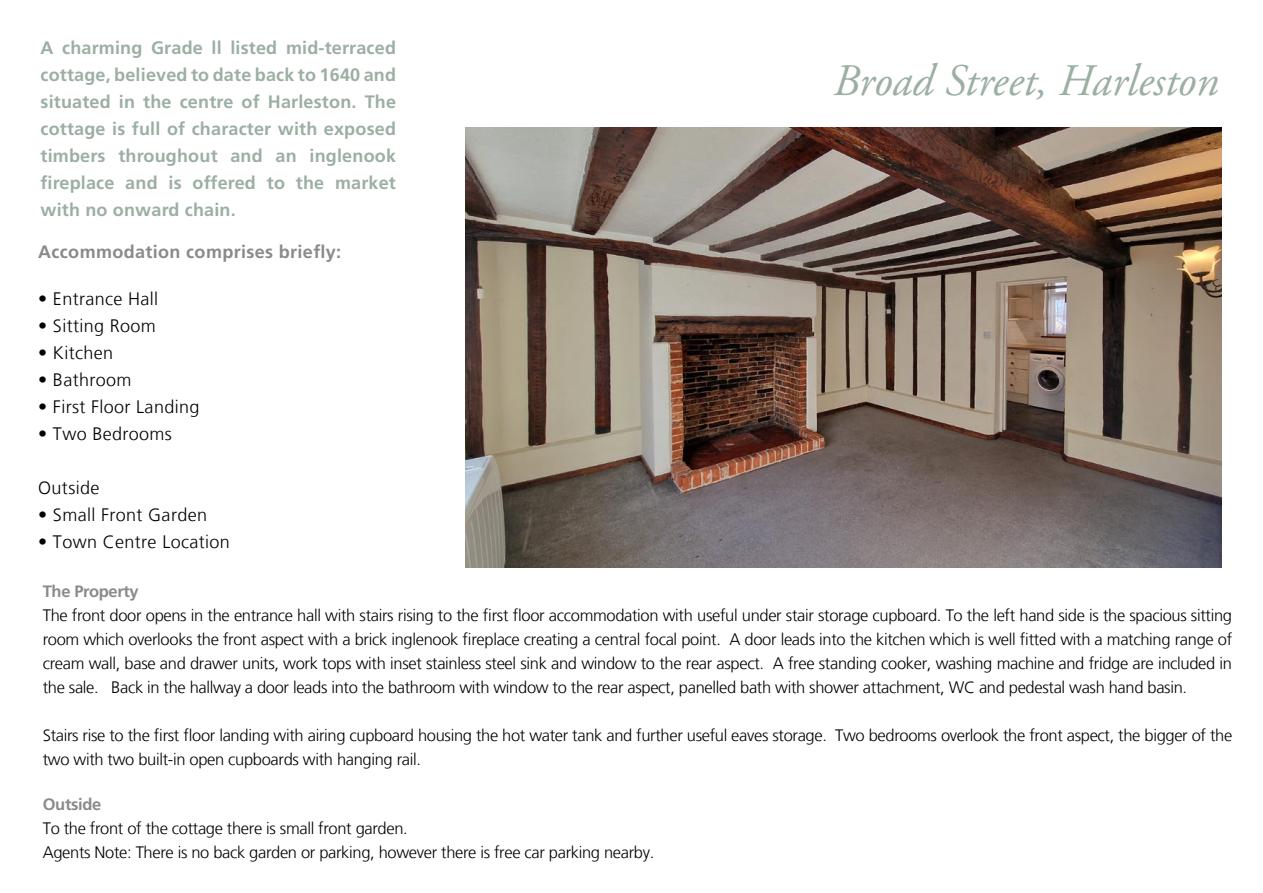
<style>
.page{position:relative;width:1263px;height:893px;background:#fff}
.page>*{position:absolute;margin:0;border:0;box-sizing:border-box;transform-origin:0 0}
.t1{font:italic 45px "Adobe Garamond Pro";color:#9cafa3}
.t2{font:700 18px/27px "Frutiger LT Std";letter-spacing:.01em;color:#9cafa3;text-align:justify}
.t3{font:300 18px "Frutiger LT";letter-spacing:.02em;color:#000}
.t4{font:700 18px "Frutiger LT Std";letter-spacing:.02em;color:#8a8a8a}
.t5{font:300 16.5px/24px "Frutiger LT";letter-spacing:-.02em;color:#000;text-align:justify}
.t6{font:700 16.5px "Frutiger LT Std";letter-spacing:-.02em;color:#8a8a8a}
</style>
<div class="page">
<img style="left:465px;top:127px;width:757px;height:441px">
<p class="t2" style="left:40px;top:34px;width:357px">A charming Grade ll listed mid-terraced cottage, believed to date back to 1640 and situated in the centre of Harleston. The cottage is full of character with exposed timbers throughout and an inglenook fireplace and is offered to the market with no onward chain.</p>
<p class="t4" style="left:38px;top:241px;width:304px">Accommodation comprises briefly:</p>
<p class="t3" style="left:38px;top:289px;width:122px">• Entrance Hall</p>
<p class="t3" style="left:38px;top:316px;width:119px">• Sitting Room</p>
<p class="t3" style="left:38px;top:343px;width:76px">• Kitchen</p>
<p class="t3" style="left:38px;top:370px;width:95px">• Bathroom</p>
<p class="t3" style="left:38px;top:397px;width:163px">• First Floor Landing</p>
<p class="t3" style="left:38px;top:424px;width:135px">• Two Bedrooms</p>
<p class="t3" style="left:38px;top:478px;width:63px">Outside</p>
<p class="t3" style="left:38px;top:505px;width:170px">• Small Front Garden</p>
<p class="t3" style="left:38px;top:532px;width:193px">• Town Centre Location</p>
<p class="t1" style="left:833px;top:53px;width:387px">Broad Street, Harleston</p>
<p class="t6" style="left:43px;top:581px;width:98px">The Property</p>
<p class="t5" style="left:43px;top:603px;width:1191px">The front door opens in the entrance hall with stairs rising to the first floor accommodation with useful under stair storage cupboard. To the left hand side is the spacious sitting room which overlooks the front aspect with a brick inglenook fireplace creating a central focal point. A door leads into the kitchen which is well fitted with a matching range of cream wall, base and drawer units, work tops with inset stainless steel sink and window to the rear aspect. A free standing cooker, washing machine and fridge are included in the sale. Back in the hallway a door leads into the bathroom with window to the rear aspect, panelled bath with shower attachment, WC and pedestal wash hand basin.</p>
<p class="t5" style="left:43px;top:723px;width:1191px">Stairs rise to the first floor landing with airing cupboard housing the hot water tank and further useful eaves storage. Two bedrooms overlook the front aspect, the bigger of the two with two built-in open cupboards with hanging rail.</p>
<p class="t6" style="left:43px;top:794px;width:60px">Outside</p>
<p class="t5" style="left:43px;top:816px;width:367px">To the front of the cottage there is small front garden.</p>
<p class="t5" style="left:43px;top:840px;width:613px">Agents Note: There is no back garden or parking, however there is free car parking nearby.</p>
</div>
